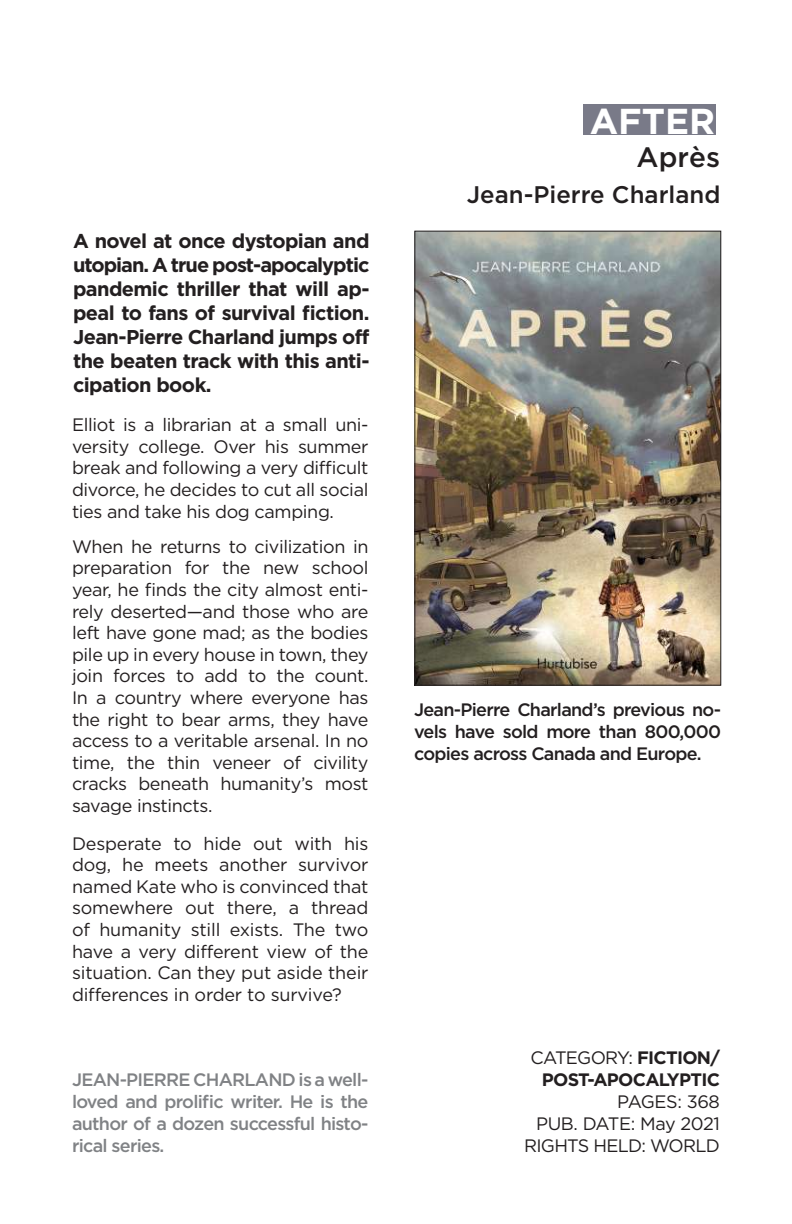
<style>
.page{position:relative;width:792px;height:1224px;background:#fff}
.page>*{position:absolute;margin:0;border:0;box-sizing:border-box;transform-origin:0 0}
.t1{font:700 36px "Gotham";color:#fff}
.t2{font:500 28px "Gotham";color:#231f20}
.t3{font:500 24px "Gotham";color:#231f20}
.t4{font:700 20px/24px "Gotham";letter-spacing:-.03em;color:#231f20;text-align:justify}
.t5{font:18px/21.6px "Gotham";letter-spacing:-.02em;color:#231f20;text-align:justify}
.t6{font:500 18px/22px "Gotham";letter-spacing:-.04em;color:#808285;text-align:justify}
.t7{font:500 18px/22px "Gotham";letter-spacing:-.04em;color:#231f20;text-align:justify}
.t8{font:18px/21.8px "Gotham";letter-spacing:-.04em;color:#231f20;text-align:right}
.t9{font:700 18px/22px "Gotham";letter-spacing:-.04em;color:#231f20;text-align:right}
.s1{font-weight:400}
</style>
<div class="page">
<img style="left:417px;top:233px;width:302px;height:450px">
<div style="left:415px;top:231px;width:306px;height:454px;border:1px solid #231f20"></div>
<div style="left:583px;top:105px;width:132px;height:30px;background:#797a88"></div>
<p class="t4" style="left:73px;top:229px;width:298px">A novel at once dystopian and utopian. A true post-apocalyptic pandemic thriller that will ap&shy;peal to fans of survival fiction.<br>Jean-Pierre Charland jumps off the beaten track with this anti&shy;cipation book.</p>
<p class="t5" style="left:72px;top:414px;width:298px">Elliot is a librarian at a small uni&shy;versity college. Over his summer break and following a very difficult divorce, he decides to cut all social ties and take his dog camping.</p>
<p class="t5" style="left:72px;top:535px;width:298px">When he returns to civilization in preparation for the new school year, he finds the city almost enti&shy;rely deserted—and those who are left have gone mad; as the bodies pile up in every house in town, they join forces to add to the count.<br>In a country where everyone has the right to bear arms, they have access to a veritable arsenal. In no time, the thin veneer of civility cracks beneath humanity’s most savage instincts.</p>
<p class="t5" style="left:72px;top:832px;width:298px">Desperate to hide out with his dog, he meets another survivor named Kate who is convinced that somewhere out there, a thread of humanity still exists. The two have a very different view of the situation. Can they put aside their differences in order to survive?</p>
<p class="t6" style="left:72px;top:1068px;width:298px">JEAN-PIERRE CHARLAND is a well&shy;loved and prolific writer. He is the author of a dozen successful histo&shy;rical series.</p>
<h1 class="t1" style="left:590px;top:101px;width:127px">AFTER</h1>
<h2 class="t2" style="left:637px;top:141px;width:85px">Après</h2>
<h3 class="t3" style="left:467px;top:181px;width:255px">Jean-Pierre Charland</h3>
<p class="t7" style="left:414px;top:698px;width:308px">Jean-Pierre Charland’s previous no&shy;vels have sold more than 800,000 copies across Canada and Europe.</p>
<p class="t9" style="left:531px;top:1047px;width:191px"><span class="s1">CATEGORY:</span> FICTION/<br>POST-APOCALYPTIC</p>
<p class="t8" style="left:524px;top:1091px;width:197px">PAGES: 368<br>PUB. DATE: May 2021<br>RIGHTS HELD: WORLD</p>
</div>
